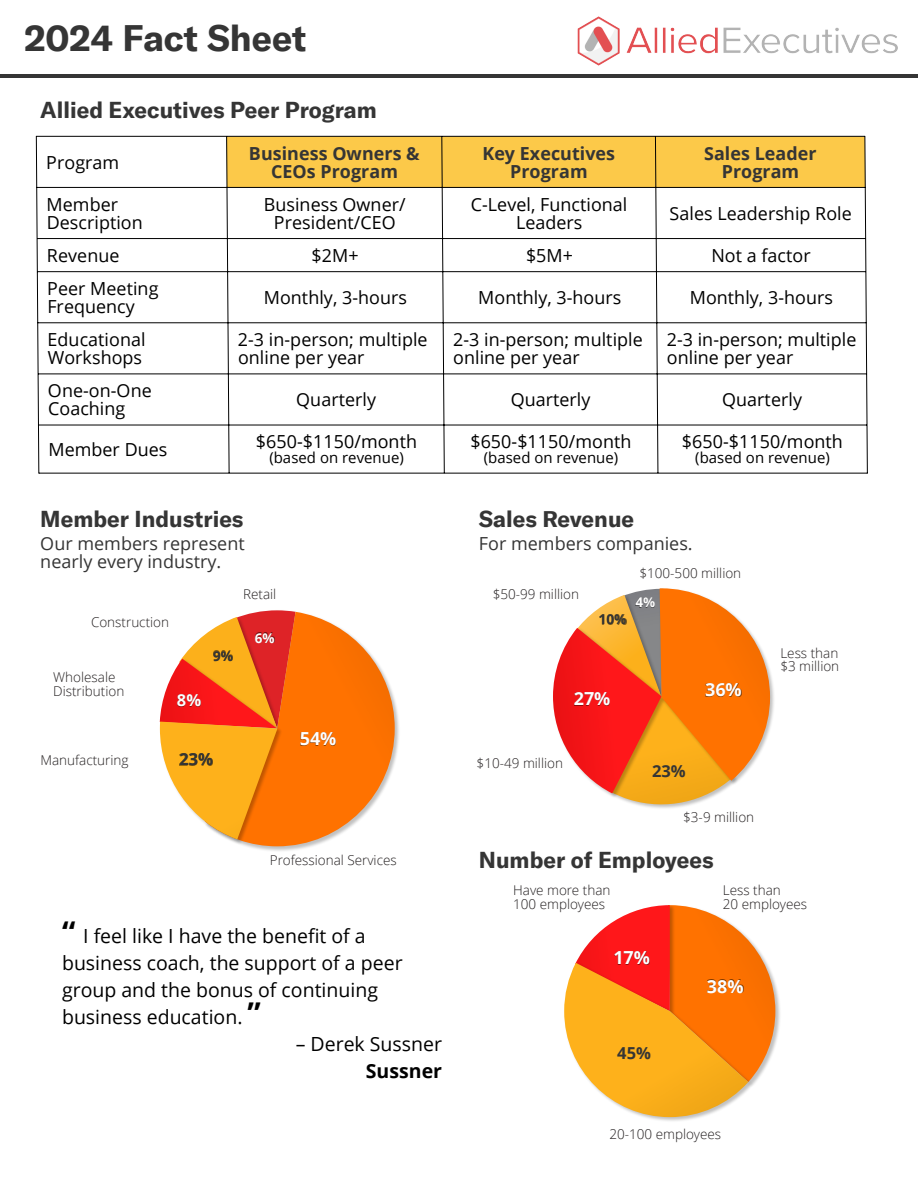
<style>
.page{position:relative;width:918px;height:1188px;background:#fff}
.page>*{position:absolute;margin:0;border:0;box-sizing:border-box;transform-origin:0 0}
.t1{font:700 36px "GT America";color:#353535}
.t2{font:700 22.5px "GT America";color:#353535}
.t3{font:19.5px/27px "Open Sans";color:#000}
.t4{font:700 19.5px "Open Sans";color:#000}
.t5{font:18px/18px "Open Sans";letter-spacing:-.005em;color:#000}
.t6{font:700 18px/18px "Open Sans";letter-spacing:-.005em;color:#353535;text-align:center}
.t7{font:18px/18px "Open Sans";color:#353535}
.t8{font:700 18px "Open Sans";color:#fff}
.t9{font:700 16.5px "Open Sans";color:#353535}
.t10{font:700 16.5px "Open Sans";color:#fff}
.t11{font:15px "Open Sans";letter-spacing:-.005em;color:#000}
.t12{font:300 13.5px/13.5px "Open Sans";color:#231f20}
.t13{font:700 13.5px "Open Sans";color:#353535}
.t14{font:700 13.5px "Open Sans";color:#fff}
.s1{font-weight:700;font-size:30px}
</style>
<div class="page">
<hr style="left:0;top:74px;width:918px;height:4px;background:#353535">
<img style="left:577px;top:16px;width:320px;height:50px">
<svg style="left:36px;top:135px;width:832px;height:339px"></svg>
<img style="left:625px;top:589px;width:34px;height:6px">
<svg style="left:578px;top:595px;width:81px;height:33px"></svg>
<img style="left:635px;top:804px;width:58px;height:4px">
<img style="left:620px;top:786px;width:110px;height:18px">
<img style="left:607px;top:786px;width:60px;height:13px">
<img style="left:553px;top:628px;width:109px;height:165px">
<img style="left:659px;top:588px;width:115px;height:198px">
<img style="left:660px;top:588px;width:110px;height:193px">
<img style="left:574px;top:692px;width:36px;height:13px">
<img style="left:706px;top:683px;width:35px;height:14px">
<img style="left:600px;top:614px;width:26px;height:10px">
<img style="left:636px;top:598px;width:19px;height:10px">
<img style="left:753px;top:983px;width:27px;height:102px">
<img style="left:676px;top:905px;width:99px;height:177px">
<img style="left:670px;top:905px;width:6px;height:58px">
<img style="left:575px;top:905px;width:95px;height:58px">
<img style="left:645px;top:963px;width:108px;height:158px">
<img style="left:564px;top:963px;width:184px;height:154px">
<img style="left:614px;top:951px;width:36px;height:14px">
<img style="left:708px;top:980px;width:35px;height:13px">
<svg style="left:181px;top:610px;width:108px;height:49px"></svg>
<img style="left:205px;top:611px;width:194px;height:240px">
<img style="left:205px;top:612px;width:190px;height:234px">
<img style="left:159px;top:659px;width:123px;height:62px">
<img style="left:160px;top:659px;width:117px;height:62px">
<img style="left:159px;top:721px;width:124px;height:123px">
<img style="left:160px;top:722px;width:117px;height:117px">
<img style="left:178px;top:694px;width:23px;height:12px">
<img style="left:301px;top:732px;width:35px;height:13px">
<img style="left:214px;top:651px;width:19px;height:10px">
<img style="left:180px;top:753px;width:33px;height:12px">
<img style="left:255px;top:633px;width:19px;height:10px">
<h1 class="t1" style="left:25px;top:22px;width:283px">2024 Fact Sheet</h1>
<p class="t2" style="left:40px;top:100px;width:338px">Allied Executives Peer Program</p>
<p class="t5" style="left:46px;top:155px;width:75px">Program</p>
<p class="t6" style="left:249px;top:146px;width:172px">Business Owners &amp;<br>CEOs Program</p>
<p class="t6" style="left:482px;top:146px;width:134px">Key Executives<br>Program</p>
<p class="t6" style="left:704px;top:146px;width:114px">Sales Leader<br>Program</p>
<p class="t5" style="left:47px;top:197px;width:98px">Member<br>Description</p>
<p class="t5" style="left:264px;top:197px;width:144px;text-align:center">Business Owner/<br>President/CEO</p>
<p class="t5" style="left:471px;top:197px;width:158px;text-align:center">C-Level, Functional<br>Leaders</p>
<p class="t5" style="left:670px;top:206px;width:184px">Sales Leadership Role</p>
<p class="t5" style="left:47px;top:248px;width:74px">Revenue</p>
<p class="t5" style="left:312px;top:248px;width:49px">$2M+</p>
<p class="t5" style="left:526px;top:248px;width:49px">$5M+</p>
<p class="t5" style="left:711px;top:248px;width:101px">Not a factor</p>
<p class="t5" style="left:47px;top:281px;width:113px">Peer Meeting<br>Frequency</p>
<p class="t5" style="left:264px;top:290px;width:145px">Monthly, 3-hours</p>
<p class="t5" style="left:478px;top:290px;width:145px">Monthly, 3-hours</p>
<p class="t5" style="left:690px;top:290px;width:145px">Monthly, 3-hours</p>
<p class="t5" style="left:48px;top:332px;width:100px">Educational<br>Workshops</p>
<p class="t5" style="left:238px;top:332px;width:191px">2-3 in-person; multiple online per year</p>
<p class="t5" style="left:453px;top:332px;width:191px">2-3 in-person; multiple online per year</p>
<p class="t5" style="left:667px;top:332px;width:191px">2-3 in-person; multiple online per year</p>
<p class="t5" style="left:48px;top:384px;width:105px">One-on-One<br>Coaching</p>
<p class="t5" style="left:296px;top:393px;width:81px">Quarterly</p>
<p class="t5" style="left:511px;top:393px;width:81px">Quarterly</p>
<p class="t5" style="left:722px;top:393px;width:81px">Quarterly</p>
<p class="t5" style="left:48px;top:442px;width:121px">Member Dues</p>
<p class="t5" style="left:256px;top:435px;width:163px">$650-$1150/month</p>
<p class="t5" style="left:470px;top:435px;width:163px">$650-$1150/month</p>
<p class="t11" style="left:484px;top:452px;width:136px">(based on revenue)</p>
<p class="t5" style="left:682px;top:435px;width:163px">$650-$1150/month</p>
<p class="t11" style="left:695px;top:452px;width:136px">(based on revenue)</p>
<p class="t11" style="left:269px;top:452px;width:136px">(based on revenue)</p>
<p class="t2" style="left:40px;top:509px;width:205px">Member Industries</p>
<p class="t2" style="left:479px;top:509px;width:157px">Sales Revenue</p>
<p class="t7" style="left:40px;top:537px;width:206px">Our members represent nearly every industry.</p>
<p class="t12" style="left:91px;top:617px;width:80px">Construction</p>
<p class="t12" style="left:53px;top:672px;width:73px">Wholesale<br>Distribution</p>
<p class="t10" style="left:177px;top:693px;width:26px">8%</p>
<p class="t12" style="left:243px;top:588px;width:35px">Retail</p>
<p class="t13" style="left:213px;top:650px;width:21px">9%</p>
<p class="t14" style="left:255px;top:632px;width:21px">6%</p>
<p class="t12" style="left:40px;top:755px;width:90px">Manufacturing</p>
<p class="t9" style="left:179px;top:752px;width:35px">23%</p>
<p class="t8" style="left:300px;top:731px;width:38px">54%</p>
<p class="t12" style="left:270px;top:854px;width:128px">Professional Services</p>
<p class="t3" style="left:62px;top:924px;width:342px"><span class="s1">“</span> I feel like I have the benefit of a business coach, the support of a peer group and the bonus of continuing business education. <span class="s1">”</span></p>
<p class="t3" style="left:296px;top:1032px;width:148px">– Derek Sussner</p>
<p class="t4" style="left:366px;top:1063px;width:78px">Sussner</p>
<p class="t7" style="left:479px;top:537px;width:215px">For members companies.</p>
<p class="t12" style="left:493px;top:589px;width:88px">$50-99 million</p>
<p class="t13" style="left:599px;top:614px;width:29px">10%</p>
<p class="t12" style="left:639px;top:568px;width:103px">$100-500 million</p>
<p class="t14" style="left:636px;top:597px;width:21px">4%</p>
<p class="t8" style="left:574px;top:692px;width:38px">27%</p>
<p class="t12" style="left:477px;top:758px;width:88px">$10-49 million</p>
<p class="t8" style="left:705px;top:683px;width:38px">36%</p>
<p class="t9" style="left:652px;top:764px;width:35px">23%</p>
<p class="t12" style="left:683px;top:812px;width:72px">$3-9 million</p>
<p class="t2" style="left:479px;top:850px;width:236px">Number of Employees</p>
<p class="t12" style="left:780px;top:648px;width:60px">Less than $3 million</p>
<p class="t12" style="left:513px;top:885px;width:99px">Have more than<br>100 employees</p>
<p class="t8" style="left:613px;top:951px;width:38px">17%</p>
<p class="t9" style="left:617px;top:1046px;width:35px">45%</p>
<p class="t12" style="left:723px;top:885px;width:86px">Less than<br>20 employees</p>
<p class="t8" style="left:707px;top:979px;width:38px">38%</p>
<p class="t12" style="left:609px;top:1129px;width:113px">20-100 employees</p>
</div>
